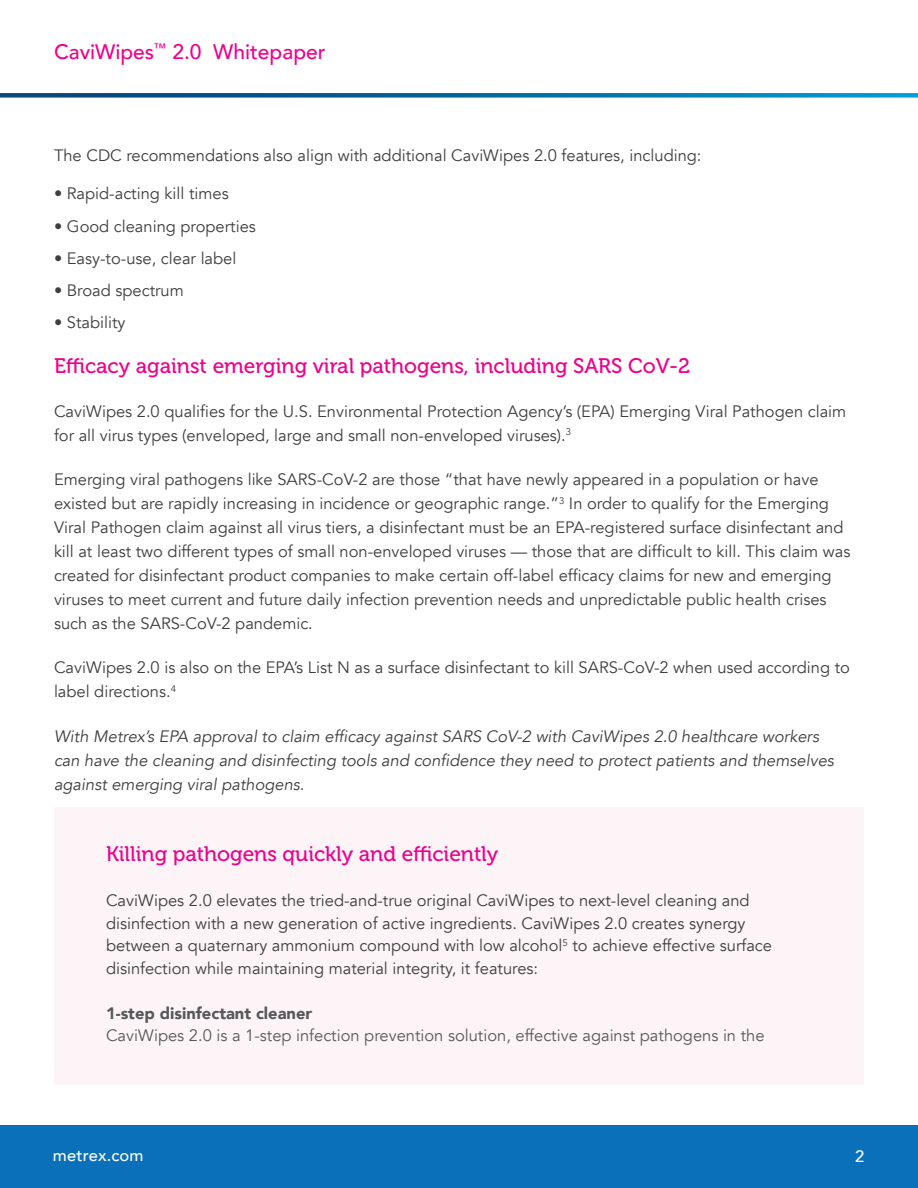
<style>
.page{position:relative;width:918px;height:1188px;background:#fff}
.page>*{position:absolute;margin:0;border:0;box-sizing:border-box;transform-origin:0 0}
.t1{font:21px "Museo 500";color:#ed028c}
.t2{font:500 21px "Avenir";color:#ed028c}
.t3{font:16.5px/24px "Avenir";color:#3e3e3f}
.t4{font:italic 16.5px/24px "Avenir";color:#3e3e3f}
.t5{font:16.5px "Avenir";color:#57585a}
.t6{font:900 16.5px "Avenir";color:#57585a}
.t7{font:500 16.5px "Avenir";letter-spacing:.01em;color:#fff}
</style>
<div class="page">
<div style="left:0;top:1125px;width:918px;height:63px;background:#0970b9"></div>
<svg style="left:0;top:93px;width:918px;height:5px;background:#1b78a8"></svg>
<div style="left:54px;top:807px;width:810px;height:277px;background:#fdf4f8"></div>
<p class="t2" style="left:54px;top:33px;width:273px">CaviWipes<sup>™</sup> 2.0 Whitepaper</p>
<p class="t3" style="left:54px;top:144px;width:649px">The CDC recommendations also align with additional CaviWipes 2.0 features, including:</p>
<p class="t3" style="left:54px;top:182px;width:176px">• Rapid-acting kill times</p>
<p class="t3" style="left:54px;top:214px;width:203px">• Good cleaning properties</p>
<p class="t3" style="left:54px;top:247px;width:184px">• Easy-to-use, clear label</p>
<p class="t3" style="left:54px;top:279px;width:131px">• Broad spectrum</p>
<p class="t3" style="left:54px;top:311px;width:73px">• Stability</p>
<p class="t1" style="left:54px;top:354px;width:638px">Efficacy against emerging viral pathogens, including SARS CoV-2</p>
<p class="t3" style="left:54px;top:400px;width:794px">CaviWipes 2.0 qualifies for the U.S. Environmental Protection Agency’s (EPA) Emerging Viral Pathogen claim for all virus types (enveloped, large and small non-enveloped viruses).<sup>3</sup></p>
<p class="t3" style="left:54px;top:468px;width:798px">Emerging viral pathogens like SARS-CoV-2 are those “that have newly appeared in a population or have existed but are rapidly increasing in incidence or geographic range.”<sup>3</sup> In order to qualify for the Emerging Viral Pathogen claim against all virus tiers, a disinfectant must be an EPA-registered surface disinfectant and kill at least two different types of small non-enveloped viruses — those that are difficult to kill. This claim was created for disinfectant product companies to make certain off-label efficacy claims for new and emerging viruses to meet current and future daily infection prevention needs and unpredictable public health crises such as the SARS-CoV-2 pandemic.</p>
<p class="t3" style="left:54px;top:656px;width:797px">CaviWipes 2.0 is also on the EPA’s List N as a surface disinfectant to kill SARS-CoV-2 when used according to label directions.<sup>4</sup></p>
<p class="t4" style="left:54px;top:724px;width:781px">With Metrex’s EPA approval to claim efficacy against SARS CoV-2 with CaviWipes 2.0 healthcare workers can have the cleaning and disinfecting tools and confidence they need to protect patients and themselves against emerging viral pathogens.</p>
<p class="t1" style="left:106px;top:842px;width:394px">Killing pathogens quickly and efficiently</p>
<p class="t3" style="left:106px;top:889px;width:668px;line-height:22.5px">CaviWipes 2.0 elevates the tried-and-true original CaviWipes to next-level cleaning and disinfection with a new generation of active ingredients. CaviWipes 2.0 creates synergy between a quaternary ammonium compound with low alcohol<sup>5</sup> to achieve effective surface disinfection while maintaining material integrity, it features:</p>
<p class="t6" style="left:106px;top:999px;width:208px">1-step disinfectant cleaner</p>
<p class="t5" style="left:106px;top:1026px;width:660px">CaviWipes 2.0 is a 1-step infection prevention solution, effective against pathogens in the</p>
<p class="t7" style="left:53px;top:1141px;width:92px">metrex.com</p>
<p class="t7" style="left:855px;top:1142px;width:11px">2</p>
</div>
